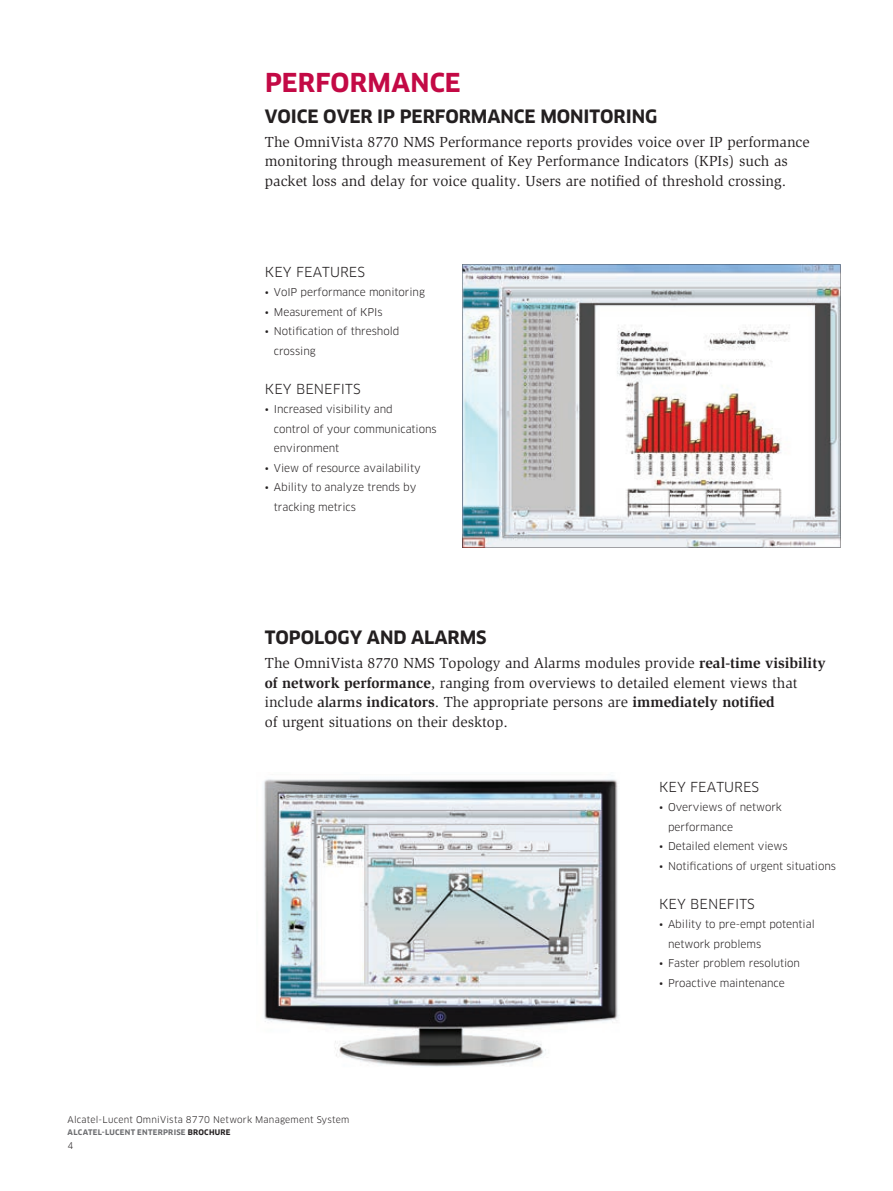
<style>
.page{position:relative;width:893px;height:1191px;background:#fff}
.page>*{position:absolute;margin:0;border:0;box-sizing:border-box;transform-origin:0 0}
.t1{font:700 25.5px "Clan OT";letter-spacing:.005em;color:#c30945}
.t2{font:700 18px "Clan OT";letter-spacing:-.005em;color:#231f20}
.t3{font:15px/19.5px "Slimbach Std";color:#231f20}
.t4{font:13.5px "Clan OT";letter-spacing:.005em;color:#231f20}
.t5{font:10.5px/19.5px "Clan OT";letter-spacing:-.005em;color:#231f20}
.t6{font:9px "Clan OT";letter-spacing:.02em;color:#231f20}
.t7{font:700 7.5px "Clan OT";letter-spacing:.035em;color:#6c6d70}
.s1{font-weight:700}
.s2{font-weight:500}
.s3{color:#231f20}
</style>
<div class="page">
<img style="left:263px;top:779px;width:356px;height:288px">
<svg style="left:462px;top:264px;width:378px;height:284px"></svg>
<h1 class="t1" style="left:265px;top:68px;width:197px">PERFORMANCE</h1>
<p class="t2" style="left:265px;top:106px;width:394px">VOICE OVER IP PERFORMANCE MONITORING</p>
<p class="t3" style="left:265px;top:132px;width:546px">The OmniVista 8770 NMS Performance reports provides voice over IP performance monitoring through measurement of Key Performance Indicators (KPIs) such as packet loss and delay for voice quality. Users are notified of threshold crossing.</p>
<p class="t4" style="left:265px;top:264px;width:102px">KEY FEATURES</p>
<p class="t5" style="left:265px;top:283px;width:162px">• VoIP performance monitoring</p>
<p class="t5" style="left:265px;top:302px;width:119px">• Measurement of KPIs</p>
<p class="t5" style="left:274px;top:322px;width:127px;text-indent:-9px">• Notification of threshold crossing</p>
<p class="t4" style="left:265px;top:381px;width:97px">KEY BENEFITS</p>
<p class="t5" style="left:274px;top:400px;width:164px;text-indent:-9px">• Increased visibility and<br>control of your communications environment</p>
<p class="t5" style="left:265px;top:458px;width:157px">• View of resource availability</p>
<p class="t5" style="left:274px;top:478px;width:144px;text-indent:-9px">• Ability to analyze trends by tracking metrics</p>
<p class="t2" style="left:265px;top:627px;width:223px">TOPOLOGY AND ALARMS</p>
<p class="t3" style="left:265px;top:653px;width:562px">The OmniVista 8770 NMS Topology and Alarms modules provide <span class="s1">real-time visibility of network performance</span>, ranging from overviews to detailed element views that include <span class="s2">alarms</span> <span class="s1">indicators</span>. The appropriate persons are <span class="s1">immediately notified<br></span>of urgent situations on their desktop.</p>
<p class="t6" style="left:68px;top:1114px;width:283px">Alcatel-Lucent OmniVista 8770 Network Management System</p>
<p class="t7" style="left:68px;top:1127px;width:165px">ALCATEL-LUCENT ENTERPRISE <span class="s3">BROCHURE</span></p>
<p class="t6" style="left:68px;top:1140px;width:7px">4</p>
<p class="t4" style="left:659px;top:778px;width:102px">KEY FEATURES</p>
<p class="t5" style="left:668px;top:797px;width:115px;text-indent:-9px">• Overviews of network performance</p>
<p class="t5" style="left:659px;top:836px;width:130px">• Detailed element views</p>
<p class="t5" style="left:659px;top:856px;width:179px">• Notifications of urgent situations</p>
<p class="t4" style="left:659px;top:895px;width:97px">KEY BENEFITS</p>
<p class="t5" style="left:668px;top:914px;width:148px;text-indent:-9px">• Ability to pre-empt potential network problems</p>
<p class="t5" style="left:659px;top:953px;width:143px">• Faster problem resolution</p>
<p class="t5" style="left:659px;top:973px;width:127px">• Proactive maintenance</p>
</div>
